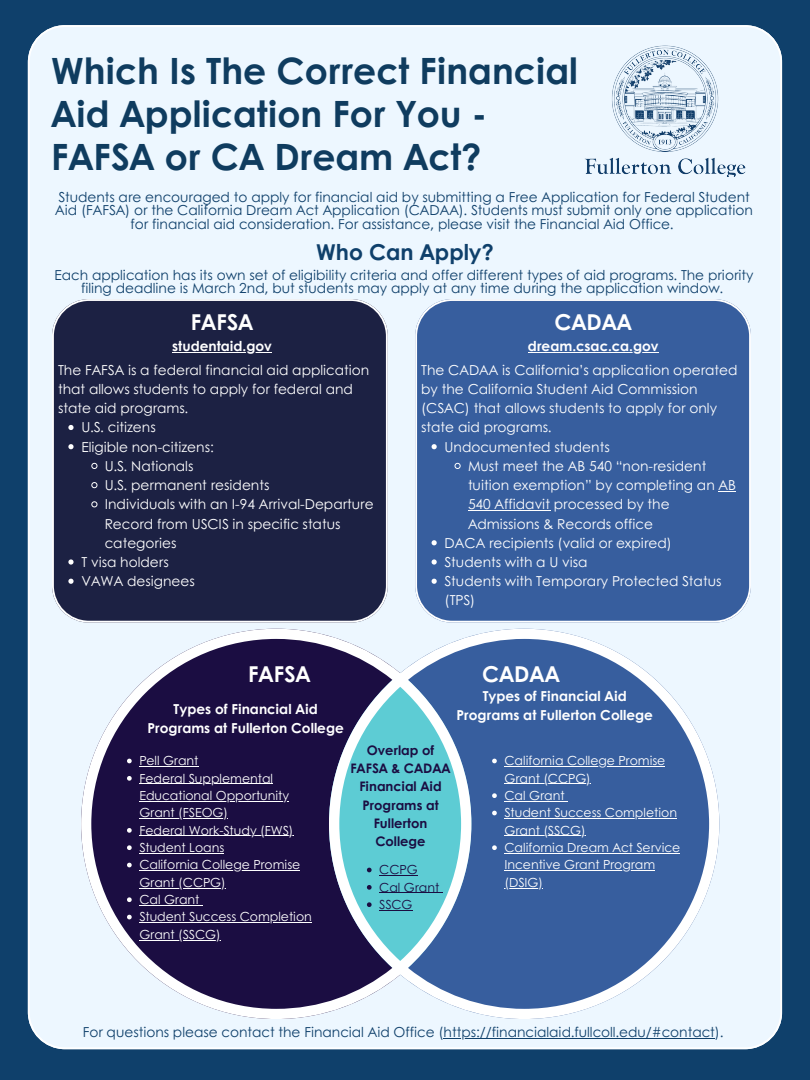
<style>
.page{position:relative;width:810px;height:1080px;background:#0f406b}
.page>*{position:absolute;margin:0;border:0;box-sizing:border-box;transform-origin:0 0}
.t1{font:700 36.25px/43.1px "Century Gothic";color:#0f3c5f}
.t2{font:700 21.88px "Century Gothic";color:#fff}
.t3{font:700 21.88px "Century Gothic";color:#0f406b}
.t4{font:13.75px/19.2px "Century Gothic";color:#fff}
.t5{font:13.75px/13.6px "Century Gothic";color:#0f406b;text-align:center}
.t6{font:700 13.75px/19.2px "Century Gothic";color:#fff;text-align:center}
.t7{font:700 13.12px/18.2px "Century Gothic";color:#1b0d42;text-align:center}
.t8{font:12.5px/17.4px "Century Gothic";color:#fff}
.t9{font:12.5px "Century Gothic";color:#1b0d42}
</style>
<div class="page">
<div style="left:28px;top:25px;width:754px;height:1024px;background:#edf7ff"></div>
<div style="left:415px;top:299px;width:336px;height:324px;background:#375e9e"></div>
<div style="left:52px;top:299px;width:336px;height:324px;background:#1c2143"></div>
<img style="left:580px;top:41px;width:170px;height:136px">
<svg style="left:68px;top:425px;width:6px;height:5px"></svg>
<svg style="left:68px;top:444px;width:6px;height:5px"></svg>
<svg style="left:91px;top:463px;width:7px;height:6px"></svg>
<svg style="left:91px;top:482px;width:7px;height:6px"></svg>
<svg style="left:91px;top:501px;width:7px;height:6px"></svg>
<svg style="left:68px;top:559px;width:6px;height:6px"></svg>
<svg style="left:68px;top:579px;width:6px;height:5px"></svg>
<svg style="left:432px;top:444px;width:5px;height:5px"></svg>
<svg style="left:454px;top:463px;width:7px;height:6px"></svg>
<svg style="left:719px;top:491px;width:17px;height:1px"></svg>
<hr style="left:468px;top:510px;width:82px;height:1px;background:#fff">
<svg style="left:432px;top:540px;width:5px;height:5px"></svg>
<svg style="left:432px;top:559px;width:5px;height:6px"></svg>
<svg style="left:432px;top:579px;width:5px;height:5px"></svg>
<hr style="left:172px;top:352px;width:100px;height:1px;background:#fff">
<svg style="left:81px;top:629px;width:638px;height:390px;background:#62769e"></svg>
<svg style="left:127px;top:759px;width:5px;height:4px"></svg>
<hr style="left:139px;top:766px;width:59px;height:1px;background:#fff">
<svg style="left:127px;top:776px;width:5px;height:5px"></svg>
<hr style="left:139px;top:783px;width:134px;height:1px;background:#fff">
<hr style="left:139px;top:801px;width:150px;height:1px;background:#fff">
<hr style="left:139px;top:818px;width:89px;height:1px;background:#fff">
<svg style="left:127px;top:828px;width:5px;height:5px"></svg>
<hr style="left:139px;top:836px;width:155px;height:1px;background:#fff">
<svg style="left:127px;top:845px;width:5px;height:5px"></svg>
<hr style="left:139px;top:853px;width:85px;height:1px;background:#fff">
<svg style="left:127px;top:863px;width:5px;height:4px"></svg>
<hr style="left:139px;top:870px;width:161px;height:1px;background:#fff">
<hr style="left:139px;top:888px;width:87px;height:1px;background:#fff">
<svg style="left:127px;top:897px;width:5px;height:5px"></svg>
<hr style="left:139px;top:905px;width:60px;height:1px;background:#fff">
<svg style="left:127px;top:915px;width:5px;height:4px"></svg>
<hr style="left:139px;top:922px;width:173px;height:1px;background:#fff">
<hr style="left:139px;top:940px;width:82px;height:1px;background:#fff">
<svg style="left:492px;top:759px;width:5px;height:4px"></svg>
<hr style="left:504px;top:766px;width:161px;height:1px;background:#fff">
<hr style="left:504px;top:783px;width:87px;height:1px;background:#fff">
<svg style="left:492px;top:793px;width:5px;height:5px"></svg>
<hr style="left:504px;top:801px;width:61px;height:1px;background:#fff">
<svg style="left:492px;top:811px;width:5px;height:4px"></svg>
<hr style="left:504px;top:818px;width:173px;height:1px;background:#fff">
<hr style="left:504px;top:836px;width:82px;height:1px;background:#fff">
<svg style="left:492px;top:845px;width:5px;height:5px"></svg>
<hr style="left:504px;top:853px;width:176px;height:1px;background:#fff">
<hr style="left:504px;top:870px;width:151px;height:1px;background:#fff">
<hr style="left:504px;top:888px;width:39px;height:1px;background:#fff">
<svg style="left:367px;top:868px;width:5px;height:4px"></svg>
<hr style="left:379px;top:875px;width:39px;height:1px;background:#1b0d42">
<svg style="left:367px;top:885px;width:5px;height:5px"></svg>
<hr style="left:379px;top:892px;width:60px;height:1px;background:#1b0d42">
<svg style="left:367px;top:902px;width:5px;height:5px"></svg>
<hr style="left:379px;top:910px;width:33px;height:1px;background:#1b0d42">
<hr style="left:528px;top:352px;width:131px;height:1px;background:#fff">
<hr style="left:444px;top:1038px;width:271px;height:1px;background:#0f406b">
<p class="t1" style="left:51px;top:47px;width:528px">Which Is The Correct Financial<br>Aid Application For You -<br>FAFSA or CA Dream Act?</p>
<h1 class="t5" style="left:55px;top:189px;width:699px">Students are encouraged to apply for financial aid by submitting a Free Application for Federal Student<br>Aid (FAFSA) or the California Dream Act Application (CADAA). Students must submit only one application for financial aid consideration. For assistance, please visit the Financial Aid Office.</h1>
<p class="t3" style="left:316px;top:235px;width:179px">Who Can Apply?</p>
<p class="t5" style="left:55px;top:267px;width:701px">Each application has its own set of eligibility criteria and offer different types of aid programs. The priority filing deadline is March 2nd, but students may apply at any time during the application window.</p>
<p class="t2" style="left:554px;top:305px;width:79px">CADAA</p>
<p class="t6" style="left:528px;top:336px;width:132px">dream.csac.ca.gov</p>
<p class="t2" style="left:191px;top:305px;width:64px">FAFSA</p>
<p class="t6" style="left:172px;top:336px;width:101px">studentaid.gov</p>
<h3 class="t4" style="left:58px;top:360px;width:313px">The FAFSA is a federal financial aid application that allows students to apply for federal and state aid programs.</h3>
<p class="t4" style="left:81px;top:417px;width:76px">U.S. citizens</p>
<h4 class="t4" style="left:81px;top:436px;width:134px">Eligible non-citizens:</h4>
<p class="t4" style="left:105px;top:456px;width:90px">U.S. Nationals</p>
<p class="t4" style="left:105px;top:475px;width:166px">U.S. permanent residents</p>
<p class="t4" style="left:105px;top:494px;width:270px">Individuals with an I-94 Arrival-Departure<br>Record from USCIS in specific status categories</p>
<p class="t4" style="left:81px;top:552px;width:89px">T visa holders</p>
<p class="t4" style="left:81px;top:571px;width:115px">VAWA designees</p>
<p class="t4" style="left:421px;top:360px;width:318px">The CADAA is California’s application operated by the California Student Aid Commission (CSAC) that allows students to apply for only state aid programs.</p>
<p class="t4" style="left:445px;top:436px;width:167px">Undocumented students</p>
<p class="t4" style="left:468px;top:456px;width:270px">Must meet the AB 540 “non-resident tuition exemption” by completing an AB 540 Affidavit processed by the Admissions &amp; Records office</p>
<h4 class="t4" style="left:445px;top:532px;width:229px">DACA recipients (valid or expired)</h4>
<p class="t4" style="left:445px;top:552px;width:145px">Students with a U visa</p>
<p class="t4" style="left:445px;top:571px;width:278px">Students with Temporary Protected Status (TPS)</p>
<p class="t2" style="left:248px;top:657px;width:64px">FAFSA</p>
<p class="t2" style="left:482px;top:657px;width:79px">CADAA</p>
<p class="t6" style="left:147px;top:698px;width:198px">Types of Financial Aid<br>Programs at Fullerton College</p>
<h2 class="t8" style="left:139px;top:751px;width:61px">Pell Grant</h2>
<h4 class="t8" style="left:139px;top:769px;width:135px">Federal Supplemental</h4>
<h2 class="t8" style="left:139px;top:786px;width:151px">Educational Opportunity</h2>
<h4 class="t8" style="left:139px;top:803px;width:156px">Grant (FSEOG)<br>Federal Work-Study (FWS)<br>Student Loans</h4>
<p class="t8" style="left:139px;top:855px;width:162px">California College Promise</p>
<p class="t8" style="left:139px;top:873px;width:88px">Grant (CCPG)<br>Cal Grant</p>
<p class="t8" style="left:139px;top:908px;width:174px">Student Success Completion</p>
<p class="t8" style="left:139px;top:925px;width:83px">Grant (SSCG)</p>
<p class="t6" style="left:457px;top:686px;width:198px">Types of Financial Aid<br>Programs at Fullerton College</p>
<p class="t8" style="left:504px;top:751px;width:162px">California College Promise</p>
<p class="t8" style="left:504px;top:769px;width:88px">Grant (CCPG)<br>Cal Grant</p>
<p class="t8" style="left:504px;top:803px;width:174px">Student Success Completion</p>
<p class="t8" style="left:504px;top:821px;width:177px">Grant (SSCG)<br>California Dream Act Service</p>
<p class="t8" style="left:504px;top:855px;width:152px">Incentive Grant Program</p>
<p class="t8" style="left:504px;top:873px;width:40px">(DSIG)</p>
<p class="t7" style="left:350px;top:740px;width:102px">Overlap of<br>FAFSA &amp; CADAA<br>Financial Aid<br>Programs at<br>Fullerton<br>College</p>
<p class="t9" style="left:379px;top:860px;width:40px">CCPG</p>
<p class="t9" style="left:379px;top:878px;width:62px">Cal Grant</p>
<p class="t9" style="left:379px;top:895px;width:35px">SSCG</p>
<p class="t5" style="left:83px;top:1024px;width:642px">For questions please contact the Financial Aid Office (https://financialaid.fullcoll.edu/#contact).</p>
</div>
